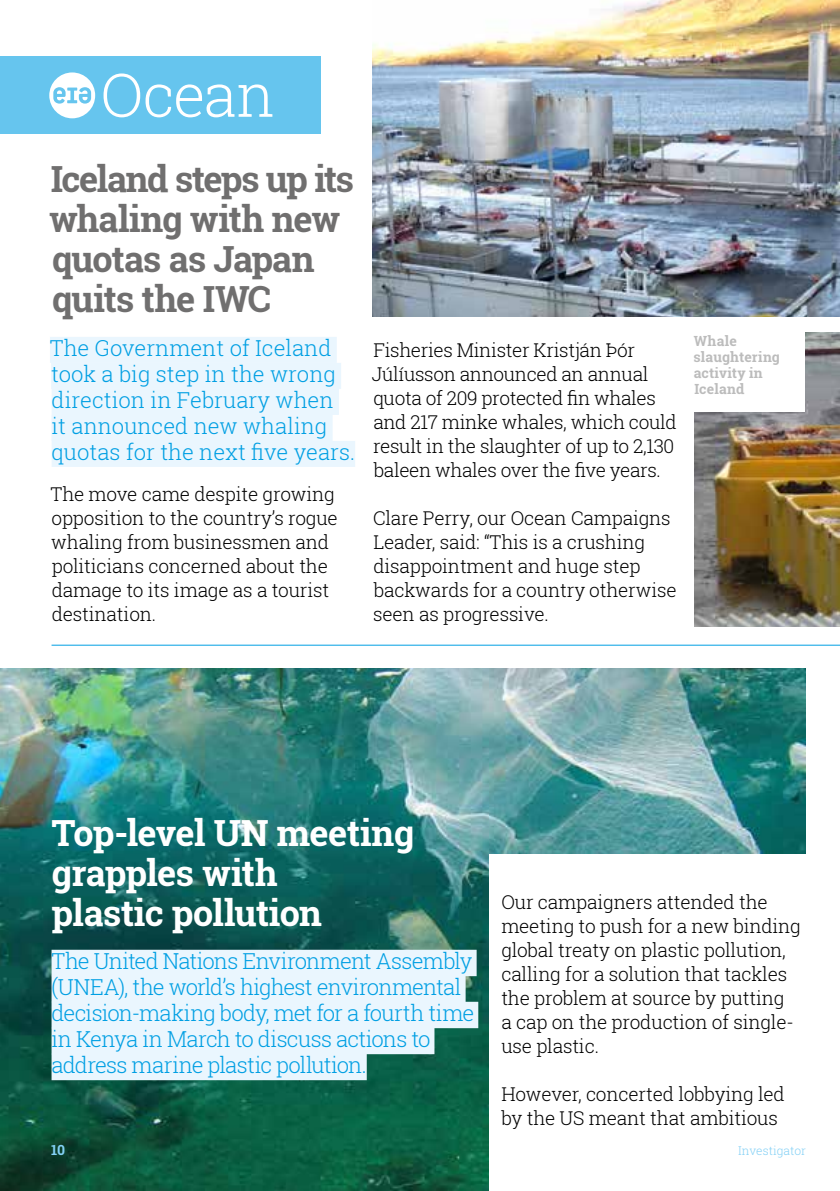
<style>
.page{position:relative;width:840px;height:1191px;background:#fff}
.page>*{position:absolute;margin:0;border:0;box-sizing:border-box;transform-origin:0 0}
.t1{font:300 60px "Roboto Slab";letter-spacing:-.02em;color:#fff}
.t2{font:700 36px/40px "Roboto Slab";letter-spacing:-.035em;color:#706f6f}
.t3{font:700 36px/40px "Roboto Slab";letter-spacing:-.02em;color:#fff}
.t4{font:300 22px/26px "Roboto Slab";letter-spacing:-.02em;color:#009fe3}
.t5{font:300 22px/26px "Roboto Slab";color:#009fe3}
.t6{font:300 19px/24px "Roboto Slab";letter-spacing:-.01em;color:#000}
.t7{font:700 14px/16px "Roboto Slab";letter-spacing:.01em;color:#bcbcbc}
.t8{font:700 14px "Roboto Slab";color:#83d0f5}
.t9{font:300 12px "Roboto Slab";color:#83d0f5}
</style>
<div class="page">
<img style="left:488px;top:669px;width:317px;height:184px">
<img style="left:0;top:669px;width:488px;height:522px">
<hr style="left:51px;top:645px;width:788px;height:1px;background:#009fe3">
<div style="left:0;top:57px;width:320px;height:77px;background:#66c5ee"></div>
<svg style="left:49px;top:72px;width:46px;height:46px"></svg>
<div style="left:50px;top:337px;width:286px;height:26px;background:#eaf6fe"></div>
<div style="left:51px;top:363px;width:290px;height:26px;background:#eaf6fe"></div>
<div style="left:52px;top:389px;width:287px;height:26px;background:#eaf6fe"></div>
<div style="left:51px;top:415px;width:281px;height:26px;background:#eaf6fe"></div>
<div style="left:52px;top:441px;width:303px;height:26px;background:#eaf6fe"></div>
<img style="left:372px;top:0;width:467px;height:316px">
<img style="left:694px;top:333px;width:145px;height:293px">
<div style="left:51px;top:949px;width:425px;height:27px;background:#eaf6fe"></div>
<div style="left:51px;top:975px;width:414px;height:27px;background:#eaf6fe"></div>
<div style="left:51px;top:1001px;width:427px;height:27px;background:#eaf6fe"></div>
<div style="left:51px;top:1027px;width:383px;height:27px;background:#eaf6fe"></div>
<div style="left:51px;top:1053px;width:315px;height:27px;background:#eaf6fe"></div>
<div style="left:692px;top:331px;width:112px;height:81px;background:#fff"></div>
<h1 class="t1" style="left:100px;top:54px;width:176px">Ocean</h1>
<h2 class="t2" style="left:49px;top:159px;width:306px">Iceland steps up its whaling with new quotas as Japan quits the IWC</h2>
<p class="t5" style="left:50px;top:334px;width:306px">The Government of Iceland took a big step in the wrong direction in February when<br>it announced new whaling quotas for the next five years.</p>
<p class="t6" style="left:51px;top:481px;width:288px">The move came despite growing opposition to the country’s rogue whaling from businessmen and politicians concerned about the damage to its image as a tourist destination.</p>
<p class="t6" style="left:371px;top:337px;width:306px">Fisheries Minister Kristján Þór Júlíusson announced an annual quota of 209 protected fin whales and 217 minke whales, which could result in the slaughter of up to 2,130 baleen whales over the five years.</p>
<p class="t6" style="left:373px;top:505px;width:305px">Clare Perry, our Ocean Campaigns<br>Leader, said: “This is a crushing disappointment and huge step backwards for a country otherwise seen as progressive.</p>
<p class="t7" style="left:693px;top:333px;width:88px">Whale slaughtering activity in<br>Iceland</p>
<h2 class="t3" style="left:51px;top:812px;width:364px">Top-level UN meeting grapples with<br>plastic pollution</h2>
<p class="t4" style="left:51px;top:947px;width:424px">The United Nations Environment Assembly (UNEA), the world’s highest environmental decision-making body, met for a fourth time in Kenya in March to discuss actions to address marine plastic pollution.</p>
<p class="t6" style="left:501px;top:889px;width:301px">Our campaigners attended the meeting to push for a new binding global treaty on plastic pollution, calling for a solution that tackles the problem at source by putting<br>a cap on the production of single&shy;use plastic.</p>
<p class="t6" style="left:501px;top:1081px;width:285px">However, concerted lobbying led by the US meant that ambitious</p>
<p class="t8" style="left:51px;top:1140px;width:16px">10</p>
<p class="t9" style="left:737px;top:1142px;width:69px">Investigator</p>
</div>
